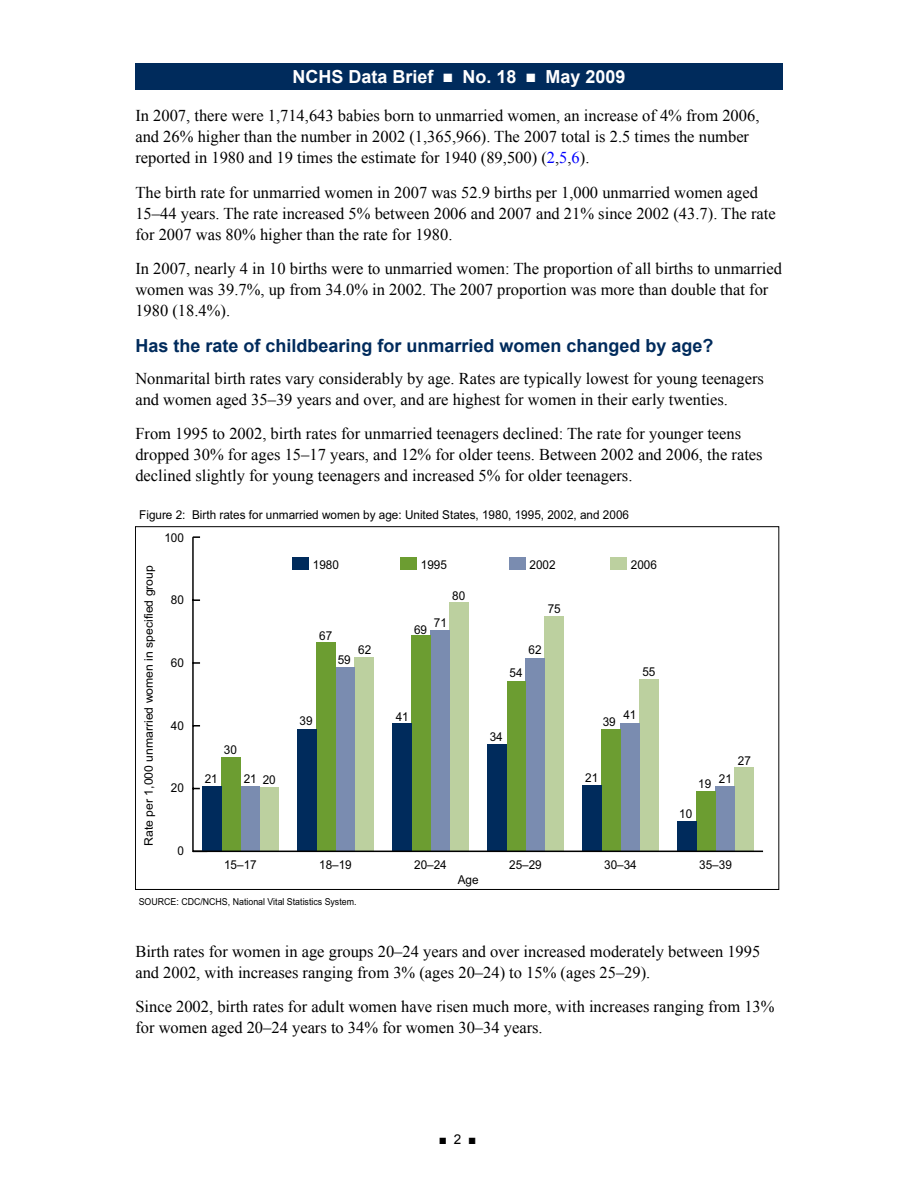
<style>
.page{position:relative;width:918px;height:1188px;background:#fff}
.page>*{position:absolute;margin:0;border:0;box-sizing:border-box;transform-origin:0 0}
.Heading_2{font:700 18px "Arial";color:#002b5c}
.t1{font:700 18px "Arial";color:#fff}
.t2{font:16.5px/21px "Times New Roman";color:#000}
.t3{font:13.5px "Arial";color:#000}
.t4{font:12.15px "Arial";color:#000;scale:.96 1}
.t5{font:11.7px "Arial";color:#000;scale:1.04 1}
.t6{font:9.6px "Arial";color:#000;scale:.92 1}
.s1{color:#00f}
</style>
<div class="page">
<div style="left:135px;top:63px;width:648px;height:27px;background:#002b5c"></div>
<hr style="left:192px;top:537px;width:2px;height:315px;background:#000">
<svg style="left:194px;top:725px;width:6px;height:2px"></svg>
<svg style="left:194px;top:662px;width:6px;height:2px"></svg>
<svg style="left:194px;top:599px;width:6px;height:2px"></svg>
<div style="left:259px;top:787px;width:19px;height:64px;background:#bcd09f"></div>
<div style="left:354px;top:657px;width:19px;height:194px;background:#bcd09f"></div>
<div style="left:450px;top:602px;width:19px;height:249px;background:#bcd09f"></div>
<div style="left:545px;top:616px;width:19px;height:235px;background:#bcd09f"></div>
<div style="left:640px;top:679px;width:19px;height:172px;background:#bcd09f"></div>
<div style="left:735px;top:767px;width:19px;height:84px;background:#bcd09f"></div>
<div style="left:240px;top:786px;width:19px;height:65px;background:#7a8cb0"></div>
<div style="left:335px;top:667px;width:19px;height:184px;background:#7a8cb0"></div>
<div style="left:430px;top:630px;width:20px;height:221px;background:#7a8cb0"></div>
<div style="left:526px;top:658px;width:19px;height:193px;background:#7a8cb0"></div>
<div style="left:621px;top:723px;width:19px;height:128px;background:#7a8cb0"></div>
<div style="left:716px;top:786px;width:19px;height:65px;background:#7a8cb0"></div>
<div style="left:221px;top:757px;width:19px;height:94px;background:#6c9d31"></div>
<div style="left:316px;top:643px;width:19px;height:208px;background:#6c9d31"></div>
<div style="left:411px;top:636px;width:20px;height:215px;background:#6c9d31"></div>
<div style="left:507px;top:681px;width:19px;height:170px;background:#6c9d31"></div>
<div style="left:602px;top:729px;width:19px;height:122px;background:#6c9d31"></div>
<div style="left:697px;top:791px;width:19px;height:60px;background:#6c9d31"></div>
<div style="left:202px;top:787px;width:19px;height:64px;background:#002b5c"></div>
<div style="left:297px;top:729px;width:19px;height:122px;background:#002b5c"></div>
<div style="left:392px;top:723px;width:19px;height:128px;background:#002b5c"></div>
<div style="left:488px;top:745px;width:19px;height:106px;background:#002b5c"></div>
<div style="left:583px;top:785px;width:19px;height:66px;background:#002b5c"></div>
<div style="left:678px;top:821px;width:19px;height:30px;background:#002b5c"></div>
<hr style="left:193px;top:851px;width:570px;height:1px;background:#000">
<div style="left:292px;top:558px;width:17px;height:12px;background:#002b5c"></div>
<div style="left:400px;top:558px;width:17px;height:12px;background:#6c9d31"></div>
<div style="left:509px;top:558px;width:17px;height:12px;background:#7a8cb0"></div>
<div style="left:610px;top:558px;width:17px;height:12px;background:#bcd09f"></div>
<svg style="left:193px;top:536px;width:7px;height:2px"></svg>
<p class="t1" style="left:293px;top:65px;width:334px">NCHS Data Brief ■ No. 18 ■ May 2009</p>
<p class="t2" style="left:135px;top:105px;width:626px">In 2007, there were 1,714,643 babies born to unmarried women, an increase of 4% from 2006, and 26% higher than the number in 2002 (1,365,966). The 2007 total is 2.5 times the number reported in 1980 and 19 times the estimate for 1940 (89,500) (<span class="s1">2</span>,<span class="s1">5</span>,<span class="s1">6</span>).</p>
<p class="t2" style="left:135px;top:181px;width:642px">The birth rate for unmarried women in 2007 was 52.9 births per 1,000 unmarried women aged<br>15–44 years. The rate increased 5% between 2006 and 2007 and 21% since 2002 (43.7). The rate for 2007 was 80% higher than the rate for 1980.</p>
<p class="t2" style="left:135px;top:258px;width:648px">In 2007, nearly 4 in 10 births were to unmarried women: The proportion of all births to unmarried women was 39.7%, up from 34.0% in 2002. The 2007 proportion was more than double that for<br>1980 (18.4%).</p>
<p class="Heading_2" style="left:135px;top:334px;width:580px">Has the rate of childbearing for unmarried women changed by age?</p>
<p class="t2" style="left:135px;top:368px;width:630px">Nonmarital birth rates vary considerably by age. Rates are typically lowest for young teenagers and women aged 35–39 years and over, and are highest for women in their early twenties.</p>
<p class="t2" style="left:135px;top:423px;width:629px">From 1995 to 2002, birth rates for unmarried teenagers declined: The rate for younger teens dropped 30% for ages 15–17 years, and 12% for older teens. Between 2002 and 2006, the rates declined slightly for young teenagers and increased 5% for older teenagers.</p>
<p class="t4" style="left:139px;top:507px;width:512px">Figure 2: Birth rates for unmarried women by age: United States, 1980, 1995, 2002, and 2006</p>
<p class="t5" style="left:141px;top:846px;width:271px;rotate:-90deg">Rate per 1,000 unmarried women in specified group</p>
<p class="t4" style="left:164px;top:530px;width:22px">100</p>
<p class="t4" style="left:171px;top:592px;width:15px">80</p>
<p class="t4" style="left:171px;top:655px;width:15px">60</p>
<p class="t4" style="left:171px;top:717px;width:15px">40</p>
<p class="t4" style="left:171px;top:780px;width:15px">20</p>
<p class="t4" style="left:178px;top:843px;width:8px">0</p>
<p class="t4" style="left:205px;top:771px;width:15px">21</p>
<p class="t4" style="left:224px;top:742px;width:15px">30</p>
<p class="t4" style="left:244px;top:771px;width:35px">21 20</p>
<p class="t4" style="left:313px;top:557px;width:29px">1980</p>
<p class="t4" style="left:421px;top:557px;width:29px">1995</p>
<p class="t4" style="left:530px;top:557px;width:29px">2002</p>
<p class="t4" style="left:631px;top:557px;width:29px">2006</p>
<p class="t4" style="left:319px;top:628px;width:15px">67</p>
<p class="t4" style="left:338px;top:652px;width:15px">59</p>
<p class="t4" style="left:358px;top:642px;width:15px">62</p>
<p class="t4" style="left:452px;top:588px;width:15px">80</p>
<p class="t4" style="left:434px;top:615px;width:15px">71</p>
<p class="t4" style="left:414px;top:621px;width:15px">69</p>
<p class="t4" style="left:548px;top:601px;width:15px">75</p>
<p class="t4" style="left:529px;top:642px;width:15px">62</p>
<p class="t4" style="left:510px;top:665px;width:15px">54</p>
<p class="t4" style="left:642px;top:664px;width:15px">55</p>
<p class="t4" style="left:299px;top:713px;width:15px">39</p>
<p class="t4" style="left:396px;top:709px;width:15px">41</p>
<p class="t4" style="left:490px;top:729px;width:15px">34</p>
<p class="t4" style="left:603px;top:714px;width:15px">39</p>
<p class="t4" style="left:623px;top:707px;width:15px">41</p>
<p class="t4" style="left:585px;top:770px;width:15px">21</p>
<p class="t4" style="left:719px;top:771px;width:15px">21</p>
<p class="t4" style="left:698px;top:776px;width:15px">19</p>
<p class="t4" style="left:679px;top:806px;width:15px">10</p>
<p class="t4" style="left:738px;top:753px;width:15px">27</p>
<p class="t4" style="left:224px;top:857px;width:36px">15–17</p>
<p class="t4" style="left:319px;top:857px;width:36px">18–19</p>
<p class="t4" style="left:414px;top:857px;width:36px">20–24</p>
<p class="t4" style="left:509px;top:857px;width:36px">25–29</p>
<p class="t4" style="left:604px;top:857px;width:36px">30–34</p>
<p class="t4" style="left:699px;top:857px;width:36px">35–39</p>
<p class="t4" style="left:458px;top:872px;width:23px">Age</p>
<p class="t6" style="left:139px;top:896px;width:238px">SOURCE: CDC/NCHS, National Vital Statistics System.</p>
<p class="t2" style="left:135px;top:941px;width:627px">Birth rates for women in age groups 20–24 years and over increased moderately between 1995 and 2002, with increases ranging from 3% (ages 20–24) to 15% (ages 25–29).</p>
<p class="t2" style="left:135px;top:996px;width:641px">Since 2002, birth rates for adult women have risen much more, with increases ranging from 13% for women aged 20–24 years to 34% for women 30–34 years.</p>
<p class="t3" style="left:439px;top:1130px;width:39px">■ 2 ■</p>
</div>
